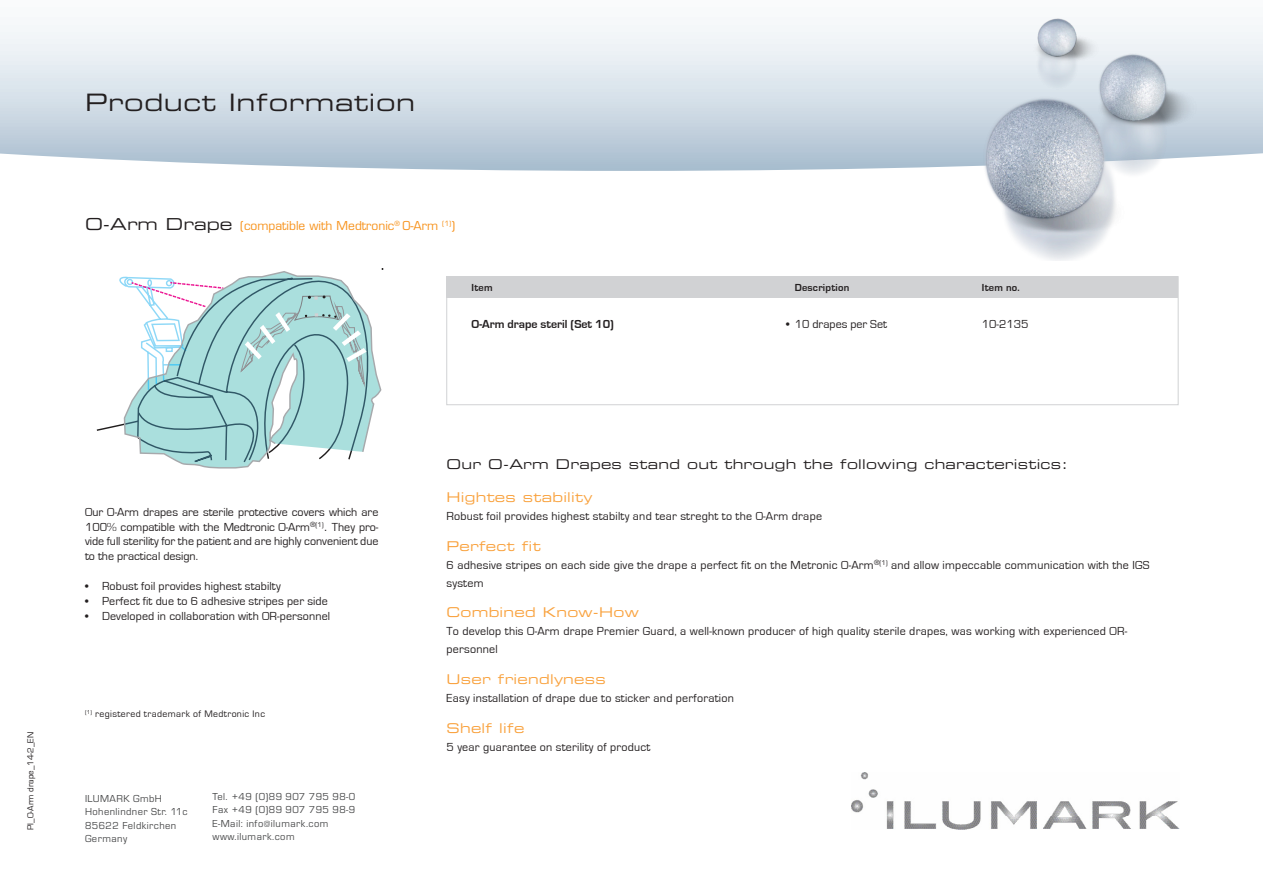
<style>
.page{position:relative;width:1263px;height:893px;background:#fff}
.page>*{position:absolute;margin:0;border:0;box-sizing:border-box;transform-origin:0 0}
.t1{font:24px "Eurostile Extended Two";letter-spacing:.025em;color:#231f20}
.t2{font:13.5px "Eurostile Extended Two";letter-spacing:.02em;color:#f9a23e}
.t3{font:13.5px "Eurostile Extended Two";letter-spacing:.02em;color:#231f20}
.t4{font:12px/14.9px "Eurostile";letter-spacing:.02em;color:#231f20}
.t5{font:12px "Eurostile";color:#f7931d}
.t6{font:700 12px "Eurostile";color:#231f20}
.t7{font:12px "Eurostile";color:#231f20}
.t8{font:10.5px/13.5px "Eurostile T";letter-spacing:.04em;color:#4b4c4d}
.t9{font:700 10.5px "Eurostile";letter-spacing:.02em;color:#231f20}
.t10{font:9.75px "Eurostile";letter-spacing:.04em;color:#231f20}
.t11{font:9px "Eurostile";color:#231f20}
.s1{font-family:"Eurostile Extended Two";font-size:16.5px;color:#231f20}
.s2{font-style:inherit}
</style>
<div class="page">
<svg style="left:0;top:25px;width:1263px;height:146px"></svg>
<div style="left:447px;top:277px;width:731px;height:21px;background:#d1d2d4"></div>
<div style="left:446px;top:276px;width:732px;height:129px;border:1px solid #d1d2d4"></div>
<img style="left:851px;top:772px;width:328px;height:58px">
<img style="left:948px;top:18px;width:276px;height:243px">
<svg style="left:123px;top:271px;width:242px;height:198px"></svg>
<svg style="left:241px;top:296px;width:141px;height:149px;background:#afd8d8"></svg>
<h1 class="t1" style="left:85px;top:86px;width:332px">Product Information</h1>
<p class="t5" style="left:85px;top:219px;width:372px"><span class="s1">O-Arm Drape</span> (compatible with Medtronic<sup>®</sup> O-Arm <sup>(1)</sup>)</p>
<p class="t9" style="left:472px;top:282px;width:23px">Item</p>
<p class="t9" style="left:795px;top:282px;width:56px">Description</p>
<p class="t9" style="left:982px;top:282px;width:39px">Item no.</p>
<p class="t6" style="left:472px;top:318px;width:144px">O-Arm drape steril (Set 10)</p>
<p class="t7" style="left:786px;top:318px;width:102px">• 10 drapes per Set</p>
<p class="t4" style="left:982px;top:317px;width:48px">10-2135</p>
<p class="t11" style="left:26px;top:830px;width:99px;rotate:-90deg">PI_O-Arm drape_14-2_EN</p>
<p class="t4" style="left:85px;top:504px;width:295px;text-align:justify">Our O-Arm drapes are sterile protective covers which are 100% compatible with the Medtronic O-Arm<sup>®</sup><sup>(1)</sup><span class="s2">.</span> They pro&shy;vide full sterility for the patient and are highly convenient due to the practical design.</p>
<p class="t4" style="left:85px;top:579px;width:197px">• Robust foil provides highest stabilty</p>
<p class="t4" style="left:85px;top:594px;width:244px">• Perfect fit due to 6 adhesive stripes per side</p>
<p class="t4" style="left:85px;top:609px;width:247px">• Developed in collaboration with OR-personnel</p>
<p class="t10" style="left:85px;top:710px;width:182px"><sup>(1)</sup> registered trademark of Medtronic Inc</p>
<p class="t8" style="left:85px;top:791px;width:104px">ILUMARK GmbH<br>Hohenlindner Str. 11c<br>85622 Feldkirchen<br>Germany</p>
<p class="t8" style="left:213px;top:789px;width:144px">Tel. +49 (0)89 907 795 98-0<br>Fax +49 (0)89 907 795 98-9<br>E-Mail: info@ilumark.com www.ilumark.com</p>
<p class="t3" style="left:446px;top:455px;width:623px">Our O-Arm Drapes stand out through the following characteristics:</p>
<p class="t2" style="left:446px;top:488px;width:147px">Hightes stability</p>
<p class="t4" style="left:446px;top:509px;width:377px">Robust foil provides highest stabilty and tear streght to the O-Arm drape</p>
<p class="t2" style="left:446px;top:536px;width:96px">Perfect fit</p>
<p class="t4" style="left:446px;top:556px;width:704px;line-height:18px">6 adhesive stripes on each side give the drape a perfect fit on the Metronic O-Arm<sup>®</sup><sup>(1)</sup> and allow impeccable communication with the IGS system</p>
<p class="t2" style="left:446px;top:603px;width:194px">Combined Know-How</p>
<p class="t4" style="left:446px;top:623px;width:682px;line-height:18px">To develop this O-Arm drape Premier Guard, a well-known producer of high quality sterile drapes, was working with experienced OR&shy;personnel</p>
<p class="t2" style="left:446px;top:670px;width:161px">User friendlyness</p>
<p class="t4" style="left:446px;top:691px;width:289px">Easy installation of drape due to sticker and perforation</p>
<p class="t2" style="left:446px;top:719px;width:79px">Shelf life</p>
<p class="t4" style="left:446px;top:740px;width:205px">5 year guarantee on sterility of product</p>
</div>
